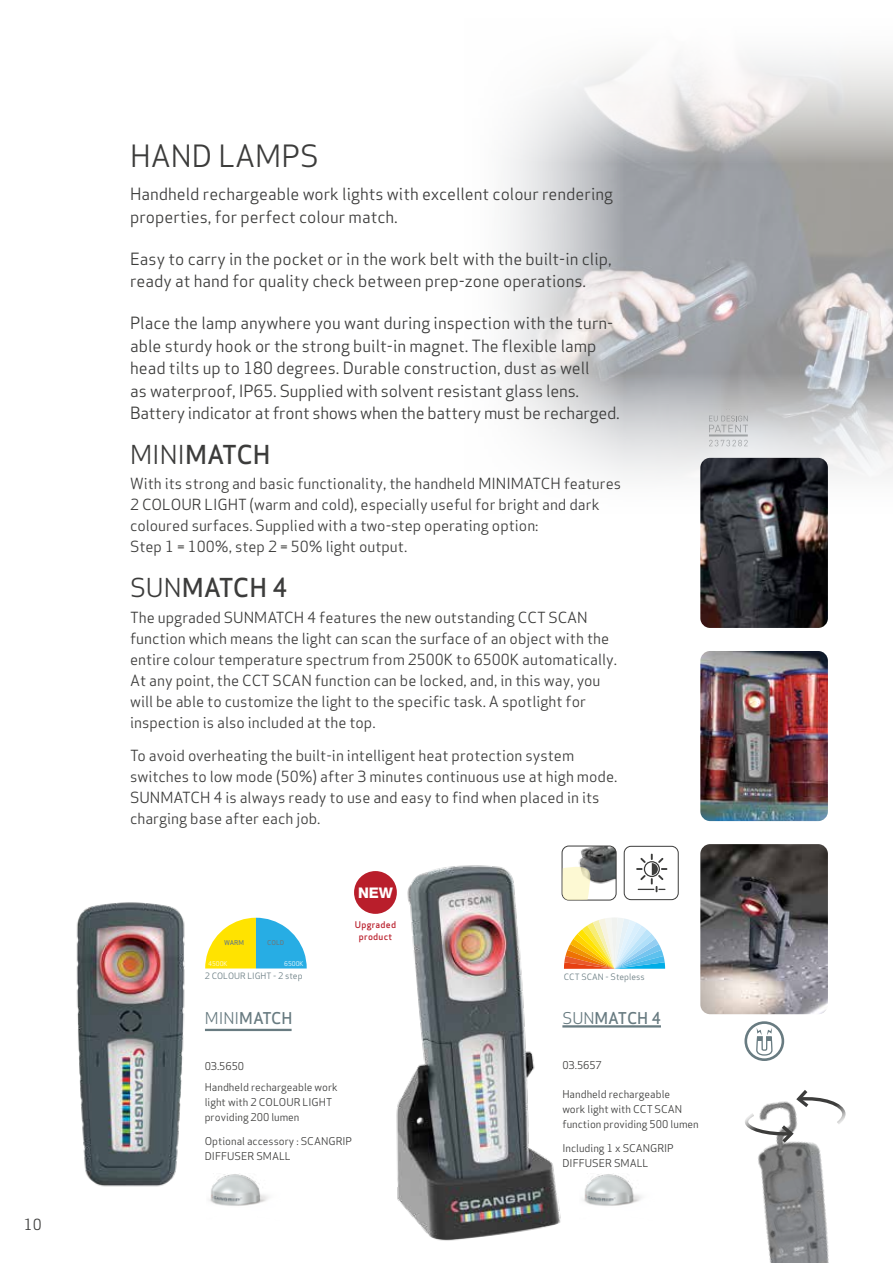
<style>
.page{position:relative;width:893px;height:1263px;background:#fff}
.page>*{position:absolute;margin:0;border:0;box-sizing:border-box;transform-origin:0 0}
.t1{font:30px "Apex Sans";color:#3c3c3b}
.t2{font:500 25.5px "Apex Sans";letter-spacing:-.015em;color:#3c3c3b}
.t3{font:16.5px/22.5px "Apex Sans";color:#3c3c3b}
.t4{font:500 15.9px "Apex Sans";color:#687b81}
.t5{font:15px/21px "Apex Sans";color:#3c3c3b}
.t6{font:800 14.7px "Helvetica Neue LT Std";color:#fff}
.t7{font:10.5px/15px "Apex Sans";color:#3c3c3b}
.t8{font:500 9px/12px "Apex Sans";letter-spacing:.03em;color:#b91e2b;text-align:center}
.t9{font:8.7px "Apex Sans";color:#687b81}
.t10{font:8.55px "Apex Sans";color:#687b81}
.t11{font:6.45px "Apex Sans";color:#fff}
.t12{font:500 6.45px "Apex Sans";color:#687b81}
.s1{font-weight:400}
.s2{font-size:8.7px}
.s3{font-size:8.55px}
</style>
<div class="page">
<img style="left:624px;top:163px;width:269px;height:210px">
<svg style="left:507px;top:163px;width:117px;height:717px"></svg>
<svg style="left:507px;top:373px;width:386px;height:170px"></svg>
<img style="left:700px;top:651px;width:128px;height:170px">
<img style="left:700px;top:844px;width:128px;height:170px">
<img style="left:569px;top:846px;width:47px;height:54px">
<div style="left:562px;top:846px;width:54px;height:54px;border:1px solid #3c3c3b;border-radius:7px"></div>
<img style="left:758px;top:1146px;width:71px;height:117px">
<svg style="left:745px;top:1090px;width:101px;height:56px"></svg>
<img style="left:700px;top:458px;width:128px;height:170px">
<div style="left:744px;top:1021px;width:40px;height:40px;border:3px solid #687b81;border-radius:50%"></div>
<svg style="left:756px;top:1028px;width:17px;height:33px"></svg>
<svg style="left:507px;top:57px;width:386px;height:106px"></svg>
<svg style="left:205px;top:918px;width:102px;height:50px"></svg>
<svg style="left:608px;top:918px;width:57px;height:51px"></svg>
<img style="left:380px;top:860px;width:228px;height:381px">
<img style="left:76px;top:902px;width:109px;height:285px">
<hr style="left:709px;top:434px;width:39px;height:2px;background:#505456">
<svg style="left:709px;top:416px;width:39px;height:16px"></svg>
<svg style="left:709px;top:440px;width:39px;height:6px"></svg>
<div style="left:354px;top:871px;width:43px;height:43px;background:#b91e2b;border-radius:50%"></div>
<div style="left:624px;top:846px;width:54px;height:54px;border:1px solid #3c3c3b;border-radius:7px"></div>
<svg style="left:636px;top:854px;width:31px;height:38px"></svg>
<img style="left:580px;top:1173px;width:62px;height:47px">
<img style="left:209px;top:1173px;width:60px;height:33px">
<hr style="left:205px;top:1029px;width:87px;height:2px;background:#687b81">
<hr style="left:562px;top:1025px;width:99px;height:2px;background:#687b81">
<p class="t5" style="left:24px;top:1212px;width:19px">10</p>
<h1 class="t1" style="left:130px;top:132px;width:190px">HAND LAMPS</h1>
<p class="t3" style="left:130px;top:181px;width:485px">Handheld rechargeable work lights with excellent colour rendering properties, for perfect colour match.</p>
<p class="t3" style="left:130px;top:246px;width:483px">Easy to carry in the pocket or in the work belt with the built-in clip, ready at hand for quality check between prep-zone operations.</p>
<p class="t3" style="left:130px;top:310px;width:491px">Place the lamp anywhere you want during inspection with the turn&shy;able sturdy hook or the strong built-in magnet. The flexible lamp head tilts up to 180 degrees. Durable construction, dust as well<br>as waterproof, IP65. Supplied with solvent resistant glass lens.<br>Battery indicator at front shows when the battery must be recharged.</p>
<h2 class="t2" style="left:130px;top:432px;width:142px"><span class="s1">MINI</span>MATCH</h2>
<p class="t5" style="left:130px;top:472px;width:493px">With its strong and basic functionality, the handheld MINIMATCH features 2 COLOUR LIGHT (warm and cold), especially useful for bright and dark coloured surfaces. Supplied with a two-step operating option:<br>Step 1 = 100%, step 2 = 50% light output.</p>
<h2 class="t2" style="left:130px;top:565px;width:159px"><span class="s1">SUN</span>MATCH 4</h2>
<p class="t5" style="left:130px;top:605px;width:488px">The upgraded SUNMATCH 4 features the new outstanding CCT SCAN function which means the light can scan the surface of an object with the entire colour temperature spectrum from 2500K to 6500K automatically.<br>At any point, the CCT SCAN function can be locked, and, in this way, you will be able to customize the light to the specific task. A spotlight for inspection is also included at the top.</p>
<p class="t5" style="left:130px;top:744px;width:489px">To avoid overheating the built-in intelligent heat protection system switches to low mode (50%) after 3 minutes continuous use at high mode.<br>SUNMATCH 4 is always ready to use and easy to find when placed in its charging base after each job.</p>
<p class="t12" style="left:224px;top:936px;width:21px">WARM</p>
<p class="t12" style="left:267px;top:936px;width:18px">COLD</p>
<p class="t10" style="left:205px;top:969px;width:99px">2 COLOUR LIGHT <span class="s2">- 2 step</span></p>
<p class="t11" style="left:208px;top:958px;width:21px">4500K</p>
<p class="t11" style="left:284px;top:958px;width:21px">6500K</p>
<p class="t6" style="left:358px;top:884px;width:36px">NEW</p>
<p class="t8" style="left:355px;top:917px;width:43px">Upgraded product</p>
<p class="t4" style="left:205px;top:1004px;width:89px"><span class="s1">MINI</span>MATCH</p>
<p class="t7" style="left:205px;top:1054px;width:135px;line-height:21.5px">03.5650<br>Handheld rechargeable work</p>
<p class="t7" style="left:205px;top:1094px;width:129px">light with 2 COLOUR LIGHT providing 200 lumen</p>
<p class="t7" style="left:205px;top:1133px;width:149px">Optional accessory : SCANGRIP<br>DIFFUSER SMALL</p>
<p class="t9" style="left:564px;top:969px;width:82px"><span class="s3">CCT SCAN</span> - Stepless</p>
<p class="t4" style="left:562px;top:1004px;width:100px"><span class="s1">SUN</span>MATCH 4</p>
<p class="t7" style="left:562px;top:1057px;width:41px">03.5657</p>
<p class="t7" style="left:562px;top:1086px;width:138px">Handheld rechargeable<br>work light with CCT SCAN function providing 500 lumen</p>
<p class="t7" style="left:562px;top:1140px;width:113px">Including 1 x SCANGRIP<br>DIFFUSER SMALL</p>
</div>
